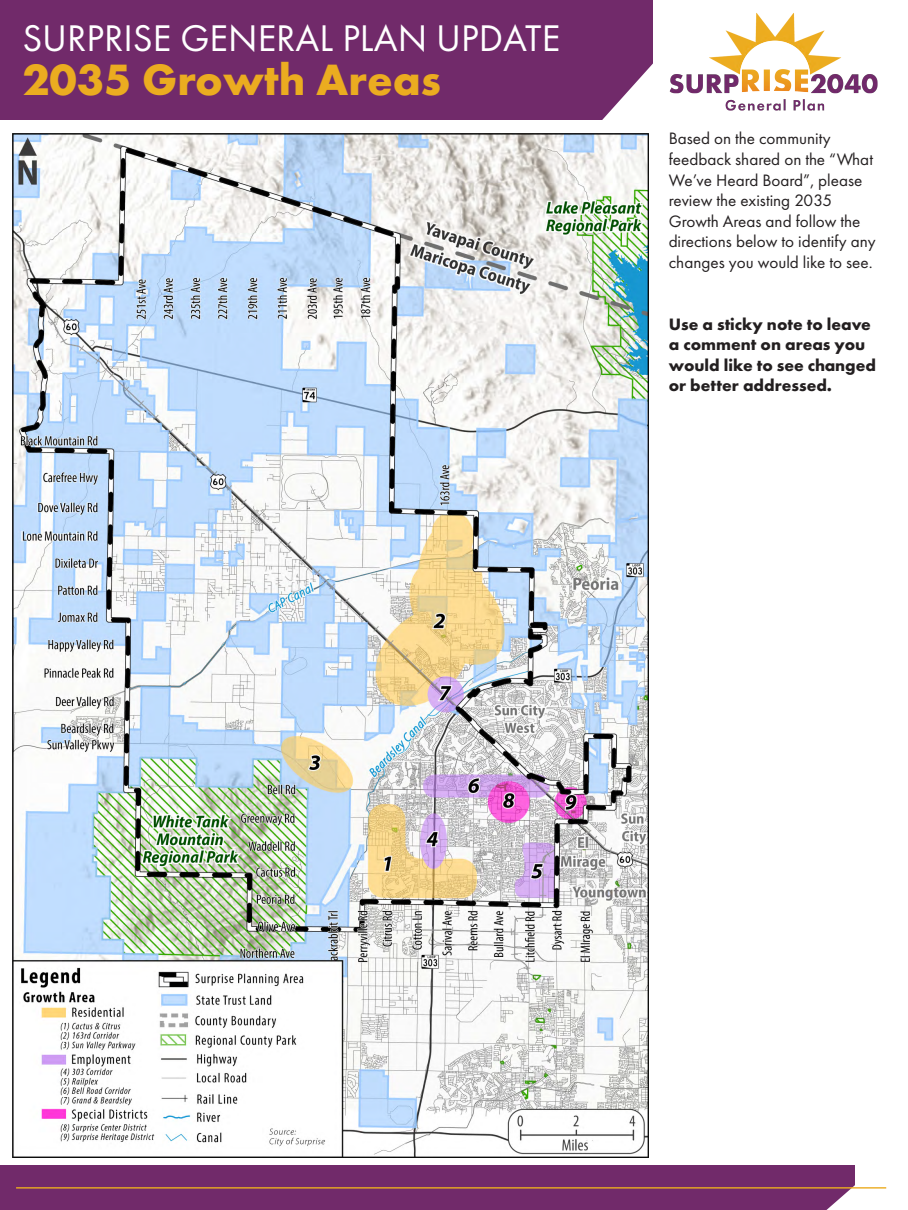
<style>
.page{position:relative;width:908px;height:1210px;background:#fff}
.page>*{position:absolute;margin:0;border:0;box-sizing:border-box;transform-origin:0 0}
.LoremTextExampleSimp{font:700 45.5px "Futura PT";color:#ebac20}
.LoremTextExampleSimp-2{font:38.5px "Futura PT";color:#fff}
.t1{font:17.15px/20.6px "Futura PT";color:#231f20}
.t2{font:700 17.15px/20.6px "Futura PT";color:#231f20}
</style>
<div class="page">
<div style="left:0;top:1165px;width:853px;height:45px;background:#712a6a"></div>
<svg style="left:826px;top:1168px;width:61px;height:42px"></svg>
<hr style="left:16px;top:1187px;width:869px;height:1px;background:#ebac20">
<div style="left:0;top:0;width:652px;height:120px;background:#712a6a"></div>
<svg style="left:602px;top:61px;width:51px;height:102px"></svg>
<img style="left:669px;top:13px;width:208px;height:98px">
<img style="left:13px;top:133px;width:635px;height:1024px">
<p class="LoremTextExampleSimp-2" style="left:22px;top:16px;width:539px">SURPRISE GENERAL PLAN UPDATE</p>
<p class="LoremTextExampleSimp" style="left:22px;top:50px;width:420px">2035 Growth Areas</p>
<p class="t1" style="left:668px;top:128px;width:208px">Based on the community feedback shared on the “What<br>We’ve Heard Board”, please review the existing 2035<br>Growth Areas and follow the directions below to identify any changes you would like to see.</p>
<p class="t2" style="left:668px;top:313px;width:209px">Use a sticky note to leave a comment on areas you would like to see changed or better addressed.</p>
</div>
